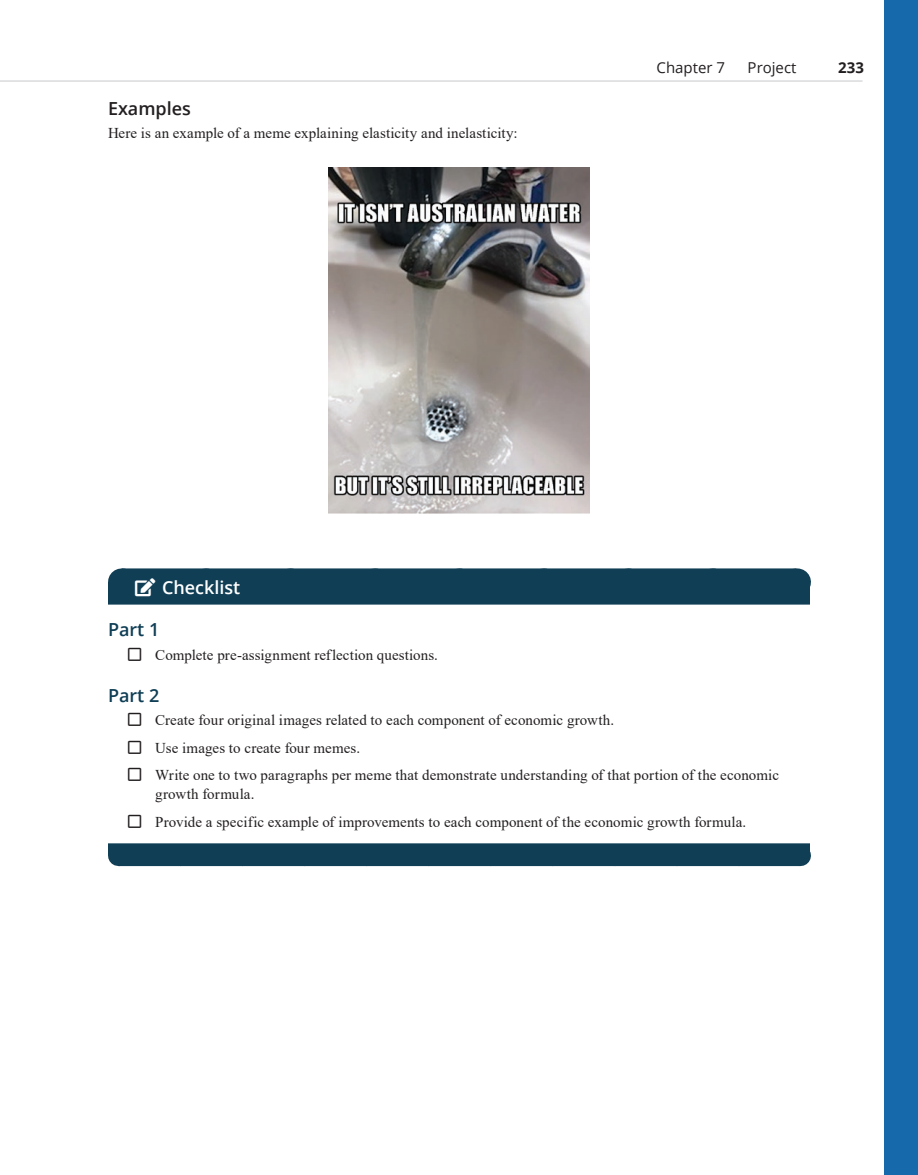
<style>
.page{position:relative;width:918px;height:1175px;background:#fff}
.page>*{position:absolute;margin:0;border:0;box-sizing:border-box;transform-origin:0 0}
.h3_-_Heading_Level_3{font:600 18px "Open Sans";color:#0f3e55}
.t1{font:600 18px "Open Sans";color:#fff}
.h3_-_Heading_Level_3-2{font:600 18px "Open Sans";color:#231f20}
.p_-_Body_Text{font:15px/18.8px "Times New Roman";letter-spacing:.005em;color:#231f20}
.t2{font:15px "Open Sans";color:#231f20}
.t3{font:700 15px "Open Sans";color:#231f20}
</style>
<div class="page">
<div style="left:884px;top:0;width:34px;height:1174px;background:#1669ab"></div>
<img style="left:329px;top:167px;width:260px;height:346px">
<div style="left:122px;top:568px;width:674px;height:27px;background:#0f3e55"></div>
<svg style="left:206px;top:568px;width:548px;height:1px"></svg>
<svg style="left:796px;top:568px;width:1px;height:14px"></svg>
<div style="left:108px;top:582px;width:702px;height:22px;background:#0f3e55"></div>
<div style="left:108px;top:843px;width:702px;height:12px;background:#0f3e55"></div>
<div style="left:118px;top:845px;width:682px;height:21px;background:#0f3e55"></div>
<hr style="left:0;top:81px;width:863px;height:1px;background:#c7c8ca">
<h3 class="h3_-_Heading_Level_3-2" style="left:108px;top:96px;width:84px">Examples</h3>
<p class="p_-_Body_Text" style="left:108px;top:123px;width:411px">Here is an example of a meme explaining elasticity and inelasticity:</p>
<p class="t2" style="left:657px;top:58px;width:70px">Chapter 7</p>
<p class="t2" style="left:748px;top:58px;width:50px">Project</p>
<p class="t3" style="left:838px;top:57px;width:27px">233</p>
<p class="t1" style="left:162px;top:575px;width:80px">Checklist</p>
<h3 class="h3_-_Heading_Level_3" style="left:108px;top:617px;width:53px">Part 1</h3>
<p class="p_-_Body_Text" style="left:155px;top:644px;width:284px">Complete pre-assignment reflection questions.</p>
<h3 class="h3_-_Heading_Level_3" style="left:108px;top:682px;width:53px">Part 2</h3>
<p class="p_-_Body_Text" style="left:155px;top:710px;width:461px">Create four original images related to each component of economic growth.</p>
<p class="p_-_Body_Text" style="left:155px;top:737px;width:206px">Use images to create four memes.</p>
<p class="p_-_Body_Text" style="left:155px;top:765px;width:625px">Write one to two paragraphs per meme that demonstrate understanding of that portion of the economic growth formula.</p>
<p class="p_-_Body_Text" style="left:155px;top:812px;width:593px">Provide a specific example of improvements to each component of the economic growth formula.</p>
</div>
